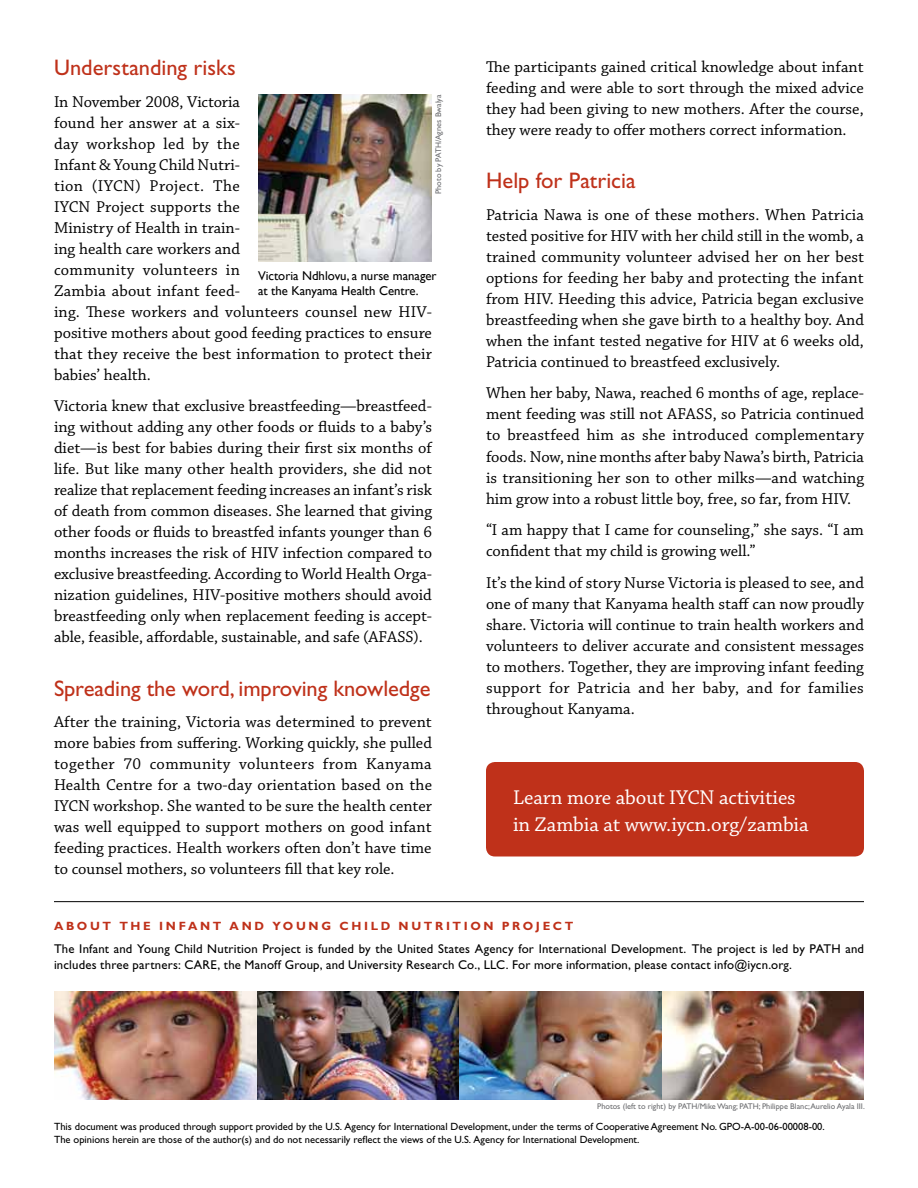
<style>
.page{position:relative;width:918px;height:1188px;background:#fff}
.page>*{position:absolute;margin:0;border:0;box-sizing:border-box;transform-origin:0 0}
.t1{font:22.5px "Gill Sans Std";letter-spacing:-.005em;color:#bf311a}
.t2{font:21px/27px "Chaparral Pro";letter-spacing:-.005em;color:#fff}
.t3{font:16.5px/21px "Chaparral Pro";color:#000;text-align:justify}
.t4{font:12.75px/16.5px "Gill Sans Std";letter-spacing:.015em;color:#000}
.t5{font:12.75px/15px "Gill Sans";color:#000}
.t6{font:700 12px "Gill Sans Std";letter-spacing:.22em;color:#bf311a}
.t7{font:10.5px/13.5px "Gill Sans Std";color:#000}
.t8{font:8.25px "Gill Sans Std";color:#6d6e71}
</style>
<div class="page">
<img style="left:258px;top:94px;width:174px;height:168px">
<div style="left:486px;top:762px;width:378px;height:94px;background:#bf311a;border-radius:9px"></div>
<hr style="left:54px;top:901px;width:810px;height:1px;background:#000">
<img style="left:256px;top:992px;width:203px;height:108px">
<img style="left:662px;top:992px;width:202px;height:108px">
<img style="left:54px;top:992px;width:202px;height:108px">
<img style="left:459px;top:992px;width:203px;height:108px">
<h1 class="t1" style="left:54px;top:55px;width:183px">Understanding risks</h1>
<p class="t3" style="left:54px;top:92px;width:380px;text-align:left">In November 2008, Victoria<br>found her answer at a six-<br>day workshop led by the<br>Infant &amp; Young Child Nutri-<br>tion (IYCN) Project. The<br>IYCN Project supports the<br>Ministry of Health in train-<br>ing health care workers and<br>community volunteers in<br>Zambia about infant feed-<br>ing. These workers and volunteers counsel new HIV&shy;positive mothers about good feeding practices to ensure that they receive the best information to protect their babies’ health.</p>
<p class="t3" style="left:54px;top:396px;width:380px">Victoria knew that exclusive breastfeeding—breastfeed&shy;ing without adding any other foods or fluids to a baby’s diet—is best for babies during their first six months of life. But like many other health providers, she did not realize that replacement feeding increases an infant’s risk of death from common diseases. She learned that giving other foods or fluids to breastfed infants younger than 6 months increases the risk of HIV infection compared to exclusive breastfeeding. According to World Health Orga&shy;nization guidelines, HIV-positive mothers should avoid breastfeeding only when replacement feeding is accept&shy;able, feasible, affordable, sustainable, and safe (AFASS).</p>
<h1 class="t1" style="left:54px;top:675px;width:378px">Spreading the word, improving knowledge</h1>
<p class="t3" style="left:54px;top:712px;width:380px">After the training, Victoria was determined to prevent more babies from suffering. Working quickly, she pulled together 70 community volunteers from Kanyama Health Centre for a two-day orientation based on the IYCN workshop. She wanted to be sure the health center was well equipped to support mothers on good infant feeding practices. Health workers often don’t have time to counsel mothers, so volunteers fill that key role.</p>
<p class="t8" style="left:433px;top:194px;width:101px;rotate:-90deg">Photo by PATH/Agnes Bwalya</p>
<p class="t5" style="left:258px;top:268px;width:180px">Victoria Ndhlovu, a nurse manager at the Kanyama Health Centre.</p>
<p class="t3" style="left:486px;top:57px;width:379px">The participants gained critical knowledge about infant feeding and were able to sort through the mixed advice they had been giving to new mothers. After the course, they were ready to offer mothers correct information.</p>
<h1 class="t1" style="left:486px;top:168px;width:151px">Help for Patricia</h1>
<p class="t3" style="left:486px;top:205px;width:380px">Patricia Nawa is one of these mothers. When Patricia tested positive for HIV with her child still in the womb, a trained community volunteer advised her on her best options for feeding her baby and protecting the infant from HIV. Heeding this advice, Patricia began exclusive breastfeeding when she gave birth to a healthy boy. And when the infant tested negative for HIV at 6 weeks old, Patricia continued to breastfeed exclusively.</p>
<p class="t3" style="left:486px;top:383px;width:380px">When her baby, Nawa, reached 6 months of age, replace&shy;ment feeding was still not AFASS, so Patricia continued to breastfeed him as she introduced complementary foods. Now, nine months after baby Nawa’s birth, Patricia is transitioning her son to other milks—and watching him grow into a robust little boy, free, so far, from HIV.</p>
<p class="t3" style="left:486px;top:520px;width:380px">“I am happy that I came for counseling,” she says. “I am confident that my child is growing well.”</p>
<p class="t3" style="left:486px;top:572px;width:380px">It’s the kind of story Nurse Victoria is pleased to see, and one of many that Kanyama health staff can now proudly share. Victoria will continue to train health workers and volunteers to deliver accurate and consistent messages to mothers. Together, they are improving infant feeding support for Patricia and her baby, and for families throughout Kanyama.</p>
<p class="t2" style="left:513px;top:784px;width:297px">Learn more about IYCN activities in Zambia at www.iycn.org/zambia</p>
<p class="t6" style="left:54px;top:919px;width:521px">ABOUT THE I NFANT AND YOUNG CHILD N UTRITION PROJECT</p>
<p class="t4" style="left:54px;top:940px;width:812px">The Infant and Young Child Nutrition Project is funded by the United States Agency for International Development. The project is led by PATH and includes three partners: CARE, the Manoff Group, and University Research Co., LLC. For more information, please contact info@iycn.org.</p>
<p class="t8" style="left:597px;top:1101px;width:269px">Photos (left to right) by PATH/Mike Wang; PATH ; Philippe Blanc; Aurelio Ayala III.</p>
<p class="t7" style="left:54px;top:1119px;width:772px">This document was produced through support provided by the U.S. Agency for International Development, under the terms of Cooperative Agreement No. GPO-A-00-06-00008-00.<br>The opinions herein are those of the author(s) and do not necessarily reflect the views of the U.S. Agency for International Development.</p>
</div>
